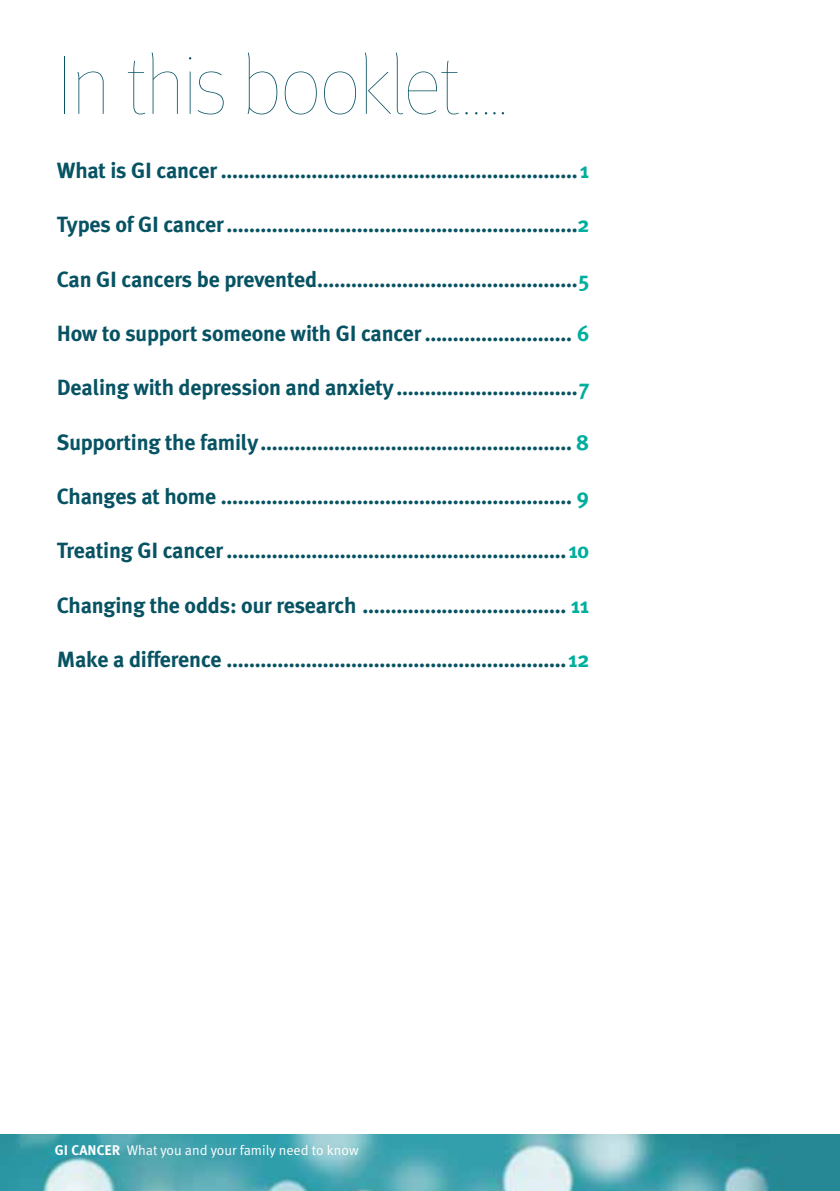
<style>
.page{position:relative;width:840px;height:1191px;background:#fff}
.page>*{position:absolute;margin:0;border:0;box-sizing:border-box;transform-origin:0 0}
.t1{font:84px "Meta Pro Hair";letter-spacing:-.02em;color:#075363}
.t2{font:700 22px "Meta Plus";letter-spacing:-.01em;color:#075363}
.t3{font:14px "Meta Normal";color:#fff}
.s1{color:#00ae9e}
.s2{font-family:"Meta Plus";font-weight:700}
</style>
<div class="page">
<img style="left:0;top:1134px;width:839px;height:57px">
<h1 class="t1" style="left:57px;top:29px;width:452px">In this booklet…..</h1>
<p class="t2" style="left:57px;top:157px;width:534px">What is GI cancer ............................................................... <span class="s1">1</span></p>
<p class="t2" style="left:57px;top:212px;width:534px">Types of GI cancer..............................................................<span class="s1">2</span></p>
<p class="t2" style="left:57px;top:266px;width:534px">Can GI cancers be prevented..............................................<span class="s1">5</span></p>
<p class="t2" style="left:57px;top:320px;width:534px">How to support someone with GI cancer.......................... <span class="s1">6</span></p>
<p class="t2" style="left:57px;top:375px;width:534px">Dealing with depression and anxiety................................<span class="s1">7</span></p>
<p class="t2" style="left:57px;top:429px;width:534px">Supporting the family....................................................... <span class="s1">8</span></p>
<p class="t2" style="left:57px;top:484px;width:534px">Changes at home .............................................................. <span class="s1">9</span></p>
<p class="t2" style="left:57px;top:538px;width:534px">Treating GI cancer ............................................................ <span class="s1">10</span></p>
<p class="t2" style="left:57px;top:592px;width:534px">Changing the odds: our research .................................... <span class="s1">11</span></p>
<p class="t2" style="left:57px;top:647px;width:534px">Make a difference ............................................................<span class="s1">12</span></p>
<p class="t3" style="left:55px;top:1141px;width:305px"><span class="s2">GI CANCER</span> What you and your family need to know</p>
</div>
